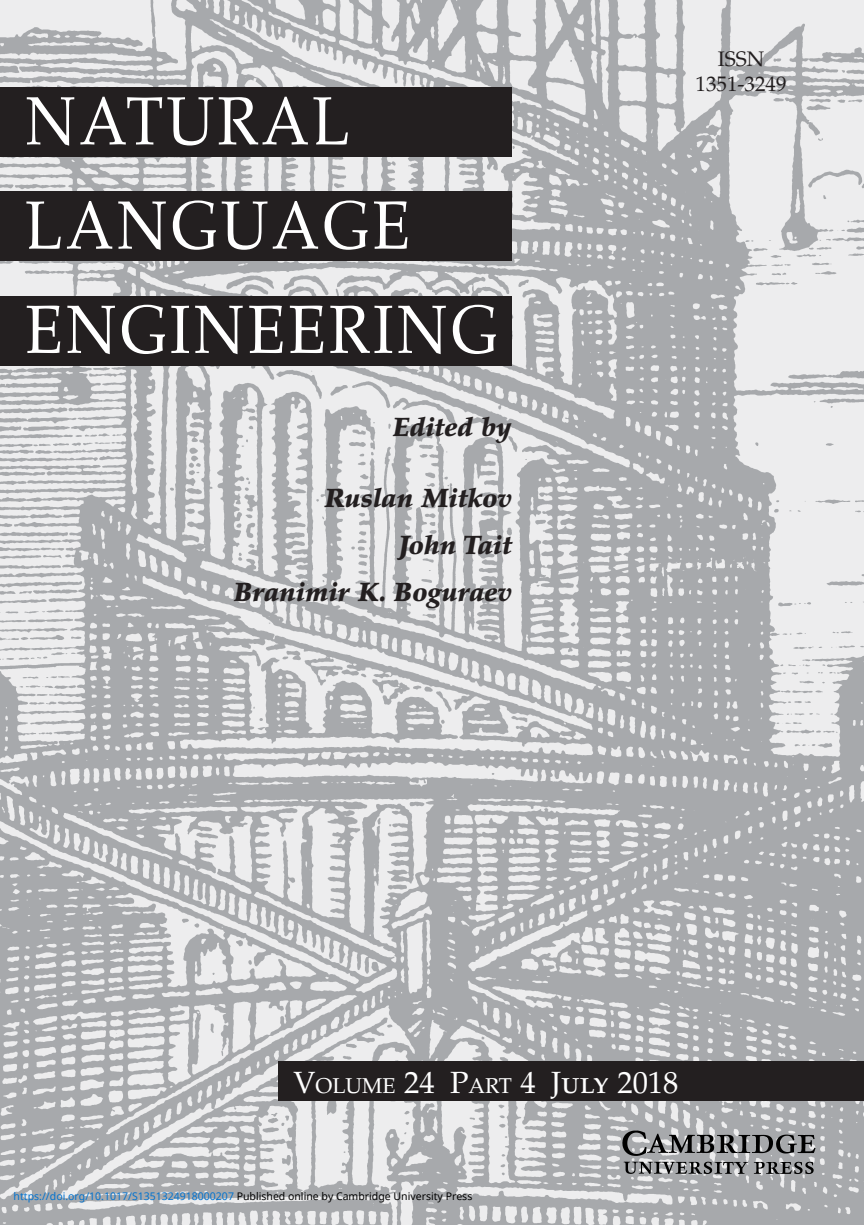
<style>
.page{position:relative;width:864px;height:1225px;background:#fff}
.page>*{position:absolute;margin:0;border:0;box-sizing:border-box;transform-origin:0 0}
.t1{font:30.62px "Palatino";color:#fff}
.t2{font:italic 900 26.25px/47.2px "Palatino";color:#231f20;text-align:right}
.t3{font:21px/25.2px "Palatino";color:#231f20;text-align:center}
.t4{font:10.5px "Noto Sans";color:#0172cf}
.s1{font-size:21.35px}
.s2{font-family:"Palatino SC"}
.s3{color:#000}
</style>
<div class="page">
<img style="left:0;top:0;width:863px;height:1224px">
<img style="left:618px;top:1125px;width:202px;height:56px">
<div style="left:278px;top:1060px;width:585px;height:40px;background:#231f20"></div>
<div style="left:0;top:87px;width:511px;height:70px;background:#231f20"></div>
<svg style="left:27px;top:97px;width:47px;height:49px"></svg>
<svg style="left:80px;top:97px;width:133px;height:48px"></svg>
<svg style="left:219px;top:97px;width:129px;height:47px"></svg>
<div style="left:0;top:192px;width:511px;height:69px;background:#231f20"></div>
<svg style="left:26px;top:201px;width:35px;height:48px"></svg>
<svg style="left:67px;top:201px;width:45px;height:48px"></svg>
<svg style="left:118px;top:201px;width:48px;height:49px"></svg>
<svg style="left:173px;top:200px;width:43px;height:50px"></svg>
<svg style="left:222px;top:201px;width:45px;height:49px"></svg>
<svg style="left:273px;top:201px;width:45px;height:48px"></svg>
<svg style="left:324px;top:200px;width:43px;height:50px"></svg>
<svg style="left:374px;top:201px;width:33px;height:48px"></svg>
<div style="left:0;top:296px;width:511px;height:69px;background:#231f20"></div>
<svg style="left:27px;top:305px;width:33px;height:48px"></svg>
<svg style="left:67px;top:305px;width:48px;height:49px"></svg>
<svg style="left:122px;top:304px;width:43px;height:50px"></svg>
<svg style="left:171px;top:305px;width:18px;height:48px"></svg>
<svg style="left:195px;top:305px;width:48px;height:49px"></svg>
<svg style="left:249px;top:305px;width:34px;height:48px"></svg>
<svg style="left:290px;top:305px;width:33px;height:48px"></svg>
<svg style="left:330px;top:305px;width:62px;height:48px"></svg>
<svg style="left:398px;top:305px;width:47px;height:49px"></svg>
<svg style="left:452px;top:304px;width:44px;height:50px"></svg>
<p class="t2" style="left:392px;top:406px;width:120px">Edited by</p>
<p class="t2" style="left:234px;top:477px;width:279px">Ruslan Mitkov<br>John Tait<br>Branimir K. Boguraev</p>
<p class="t3" style="left:695px;top:49px;width:92px">ISSN<br>1351-3249</p>
<p class="t1" style="left:293px;top:1070px;width:386px">V<span class="s1">OLUME</span> 24 P<span class="s1">ART</span> 4 <span class="s2">July</span> 2018</p>
<p class="t4" style="left:14px;top:1188px;width:460px">https://doi.org/10.1017/S1351324918000207 <span class="s3">Published online by Cambridge University Press</span></p>
</div>
